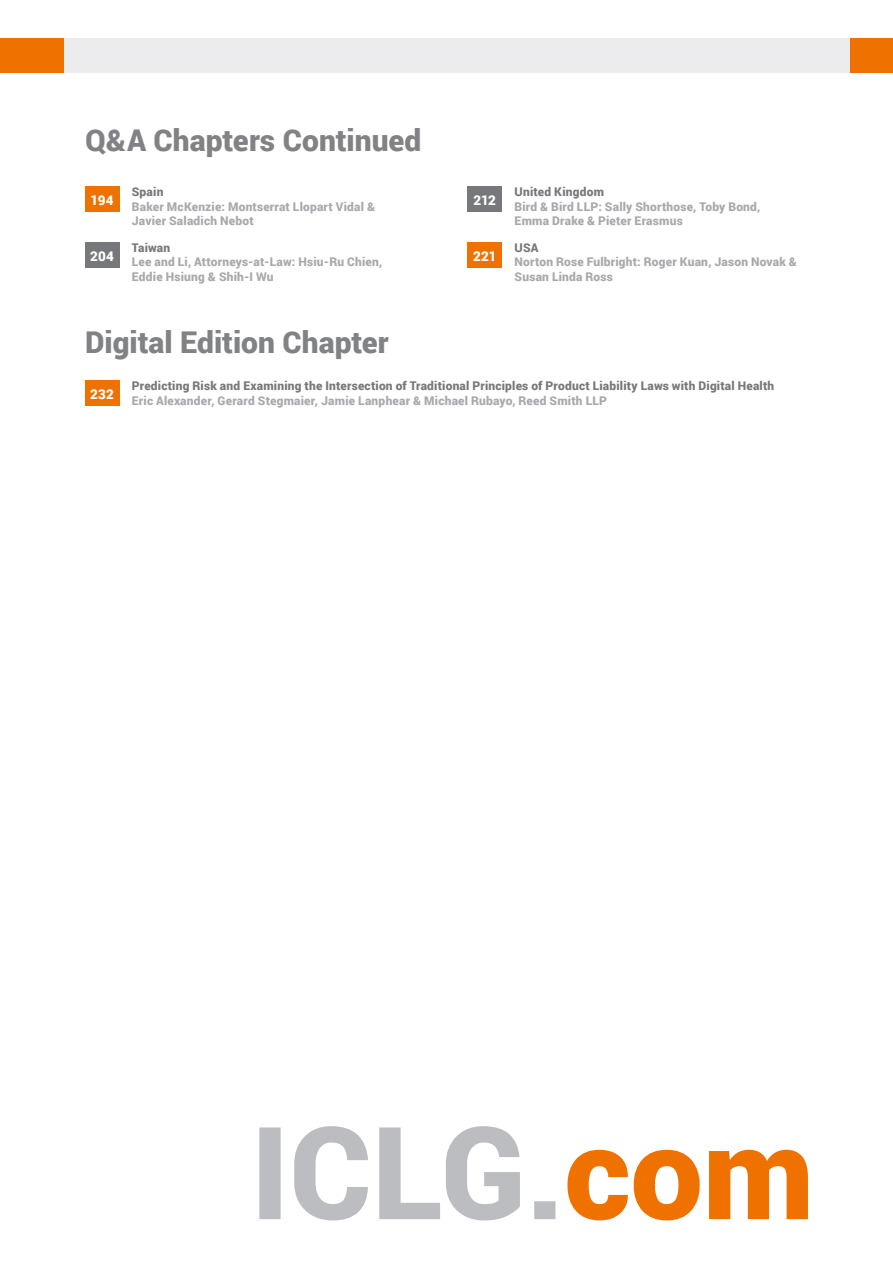
<style>
.page{position:relative;width:893px;height:1263px;background:#fff}
.page>*{position:absolute;margin:0;border:0;box-sizing:border-box;transform-origin:0 0}
.t1{font:900 30px "Roboto";color:#808285}
.t2{font:900 13.5px "Roboto";letter-spacing:.01em;color:#fff}
.t3{font:900 12px/14.4px "Roboto";letter-spacing:.015em;color:#a8a9ad}
.t4{font:900 12px "Roboto";letter-spacing:.015em;color:#76787b}
</style>
<div class="page">
<div style="left:64px;top:38px;width:786px;height:34px;background:#ececee"></div>
<div style="left:850px;top:38px;width:43px;height:34px;background:#ef7100"></div>
<div style="left:0;top:38px;width:64px;height:34px;background:#ef7100"></div>
<svg style="left:567px;top:1150px;width:241px;height:70px"></svg>
<svg style="left:259px;top:1126px;width:296px;height:94px"></svg>
<div style="left:85px;top:187px;width:34px;height:25px;background:#ef7100"></div>
<div style="left:85px;top:242px;width:34px;height:26px;background:#76787b"></div>
<div style="left:468px;top:187px;width:34px;height:25px;background:#76787b"></div>
<div style="left:468px;top:242px;width:34px;height:26px;background:#ef7100"></div>
<div style="left:85px;top:381px;width:34px;height:25px;background:#ef7100"></div>
<h1 class="t1" style="left:85px;top:119px;width:338px">Q&amp;A Chapters Continued</h1>
<p class="t2" style="left:91px;top:191px;width:24px">194</p>
<p class="t4" style="left:132px;top:183px;width:33px">Spain</p>
<p class="t3" style="left:132px;top:199px;width:245px">Baker McKenzie: Montserrat Llopart Vidal &amp;<br>Javier Saladich Nebot</p>
<p class="t2" style="left:473px;top:191px;width:24px">212</p>
<p class="t4" style="left:515px;top:183px;width:91px">United Kingdom</p>
<p class="t3" style="left:515px;top:199px;width:247px">Bird &amp; Bird LLP: Sally Shorthose, Toby Bond,<br>Emma Drake &amp; Pieter Erasmus</p>
<p class="t2" style="left:90px;top:246px;width:25px">204</p>
<p class="t4" style="left:132px;top:239px;width:40px">Taiwan</p>
<p class="t3" style="left:132px;top:254px;width:252px">Lee and Li, Attorneys-at-Law: Hsiu-Ru Chien,<br>Eddie Hsiung &amp; Shih-I Wu</p>
<p class="t2" style="left:473px;top:246px;width:25px">221</p>
<p class="t4" style="left:515px;top:239px;width:25px">USA</p>
<p class="t3" style="left:515px;top:254px;width:284px">Norton Rose Fulbright: Roger Kuan, Jason Novak &amp;<br>Susan Linda Ross</p>
<h1 class="t1" style="left:85px;top:321px;width:305px">Digital Edition Chapter</h1>
<p class="t2" style="left:90px;top:385px;width:25px">232</p>
<p class="t4" style="left:132px;top:377px;width:644px">Predicting Risk and Examining the Intersection of Traditional Principles of Product Liability Laws with Digital Health</p>
<p class="t3" style="left:132px;top:393px;width:477px">Eric Alexander, Gerard Stegmaier, Jamie Lanphear &amp; Michael Rubayo, Reed Smith LLP</p>
</div>
